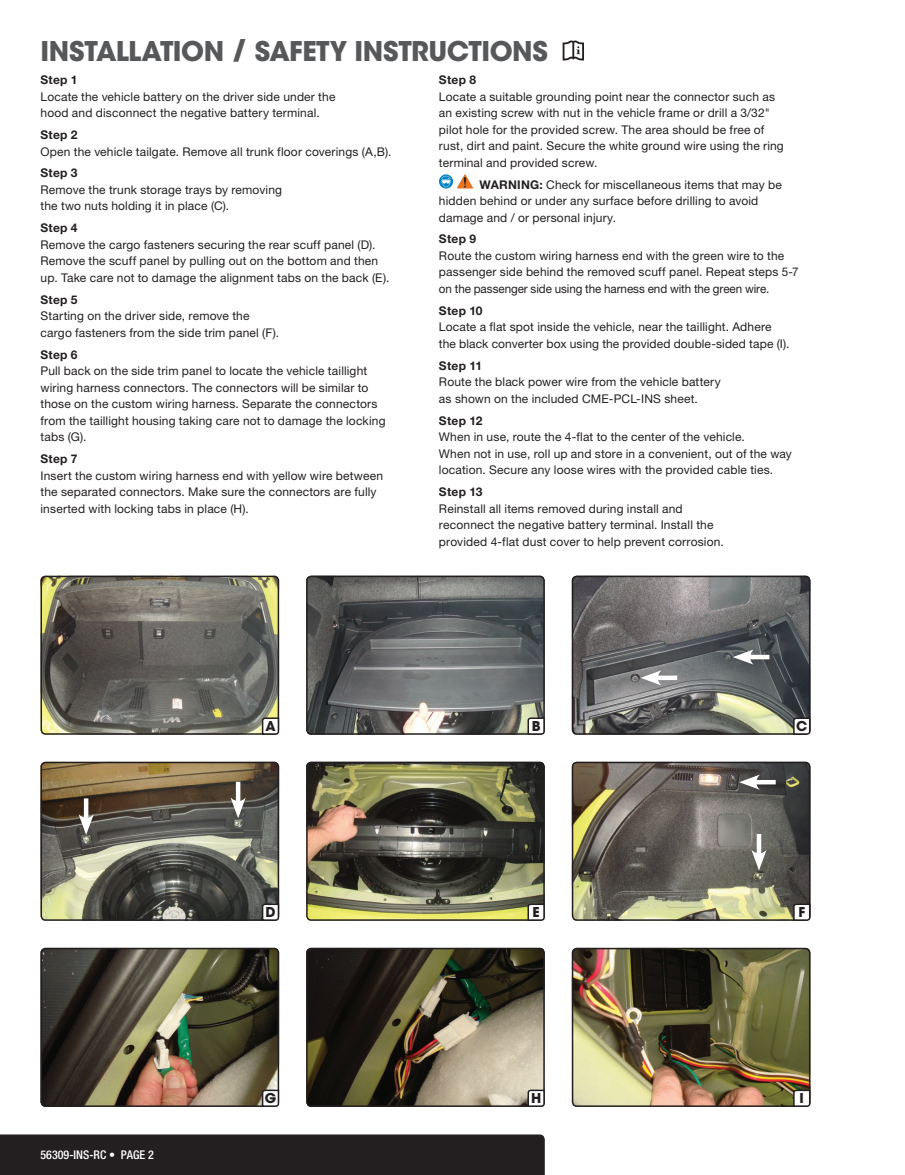
<style>
.page{position:relative;width:905px;height:1175px;background:#fff}
.page>*{position:absolute;margin:0;border:0;box-sizing:border-box;transform-origin:0 0}
.t1{font:700 27px "ITC Avant Garde Std";letter-spacing:-.015em;color:#57585a}
.t2{font:700 13.5px "ITC Avant Garde Std";color:#231f20}
.t3{font:12px/16.5px "Helvetica Neue LT Std";letter-spacing:.01em;color:#231f20}
.t4{font:700 12px "Helvetica Neue LT Std";letter-spacing:.025em;color:#231f20}
.t5{font:500 condensed 12px "Helvetica Neue LT Std";color:#fff}
.s1{font-weight:700}
</style>
<div class="page">
<img style="left:41px;top:578px;width:235px;height:156px">
<div style="left:40px;top:575px;width:239px;height:159px;border:2px solid #231f20;border-radius:4px"></div>
<img style="left:307px;top:578px;width:234px;height:156px">
<div style="left:306px;top:575px;width:238px;height:159px;border:2px solid #231f20;border-radius:4px"></div>
<img style="left:574px;top:578px;width:233px;height:153px">
<div style="left:571px;top:575px;width:239px;height:159px;border:2px solid #231f20;border-radius:4px"></div>
<img style="left:41px;top:764px;width:235px;height:156px">
<div style="left:40px;top:761px;width:239px;height:159px;border:2px solid #231f20;border-radius:4px"></div>
<img style="left:306px;top:764px;width:235px;height:156px">
<div style="left:306px;top:761px;width:238px;height:159px;border:2px solid #231f20;border-radius:4px"></div>
<img style="left:574px;top:764px;width:233px;height:153px">
<div style="left:571px;top:761px;width:239px;height:159px;border:2px solid #231f20;border-radius:4px"></div>
<img style="left:41px;top:950px;width:235px;height:156px">
<div style="left:40px;top:947px;width:239px;height:159px;border:2px solid #231f20;border-radius:4px"></div>
<img style="left:306px;top:950px;width:235px;height:156px">
<div style="left:306px;top:947px;width:238px;height:159px;border:2px solid #231f20;border-radius:4px"></div>
<img style="left:574px;top:950px;width:233px;height:153px">
<div style="left:571px;top:947px;width:239px;height:159px;border:2px solid #231f20;border-radius:4px"></div>
<svg style="left:261px;top:716px;width:19px;height:19px"></svg>
<svg style="left:526px;top:716px;width:19px;height:19px"></svg>
<svg style="left:526px;top:1088px;width:19px;height:19px"></svg>
<svg style="left:792px;top:716px;width:19px;height:19px"></svg>
<svg style="left:261px;top:902px;width:19px;height:19px"></svg>
<svg style="left:261px;top:1088px;width:19px;height:19px"></svg>
<svg style="left:792px;top:1088px;width:19px;height:19px"></svg>
<svg style="left:526px;top:902px;width:19px;height:19px"></svg>
<svg style="left:792px;top:902px;width:19px;height:19px"></svg>
<svg style="left:562px;top:41px;width:22px;height:19px"></svg>
<div style="left:653px;top:675px;width:24px;height:5px;background:#fff"></div>
<svg style="left:640px;top:670px;width:21px;height:15px"></svg>
<hr style="left:745px;top:655px;width:24px;height:4px;background:#fff">
<svg style="left:732px;top:649px;width:21px;height:15px"></svg>
<hr style="left:751px;top:780px;width:24px;height:4px;background:#fff">
<svg style="left:739px;top:774px;width:21px;height:15px"></svg>
<div style="left:756px;top:834px;width:5px;height:24px;background:#fff"></div>
<svg style="left:751px;top:849px;width:15px;height:21px"></svg>
<hr style="left:84px;top:798px;width:4px;height:24px;background:#fff">
<svg style="left:79px;top:814px;width:15px;height:21px"></svg>
<hr style="left:236px;top:781px;width:4px;height:24px;background:#fff">
<svg style="left:230px;top:797px;width:16px;height:21px"></svg>
<svg style="left:457px;top:174px;width:16px;height:14px"></svg>
<svg style="left:439px;top:174px;width:14px;height:14px"></svg>
<svg style="left:441px;top:176px;width:10px;height:11px"></svg>
<div style="left:0;top:1134px;width:544px;height:40px;background:#231f20"></div>
<h1 class="t1" style="left:40px;top:33px;width:509px">INSTALLATION / SAFETY INSTRUCTIONS</h1>
<p class="t4" style="left:40px;top:72px;width:39px">Step 1</p>
<p class="t3" style="left:40px;top:88px;width:296px">Locate the vehicle battery on the driver side under the hood and disconnect the negative battery terminal.</p>
<p class="t4" style="left:40px;top:127px;width:39px">Step 2</p>
<p class="t3" style="left:40px;top:143px;width:352px">Open the vehicle tailgate. Remove all trunk floor coverings (A,B).</p>
<p class="t4" style="left:40px;top:166px;width:39px">Step 3</p>
<p class="t3" style="left:40px;top:181px;width:243px">Remove the trunk storage trays by removing the two nuts holding it in place (C).</p>
<p class="t4" style="left:40px;top:221px;width:39px">Step 4</p>
<p class="t3" style="left:40px;top:236px;width:350px">Remove the cargo fasteners securing the rear scuff panel (D).<br>Remove the scuff panel by pulling out on the bottom and then up. Take care not to damage the alignment tabs on the back (E).</p>
<p class="t4" style="left:40px;top:292px;width:39px">Step 5</p>
<p class="t3" style="left:40px;top:307px;width:240px">Starting on the driver side, remove the cargo fasteners from the side trim panel (F).</p>
<p class="t4" style="left:40px;top:347px;width:39px">Step 6</p>
<p class="t3" style="left:40px;top:362px;width:346px">Pull back on the side trim panel to locate the vehicle taillight wiring harness connectors. The connectors will be similar to those on the custom wiring harness. Separate the connectors from the taillight housing taking care not to damage the locking tabs (G).</p>
<p class="t4" style="left:40px;top:451px;width:39px">Step 7</p>
<p class="t3" style="left:40px;top:467px;width:344px">Insert the custom wiring harness end with yellow wire between the separated connectors. Make sure the connectors are fully inserted with locking tabs in place (H).</p>
<p class="t4" style="left:439px;top:72px;width:39px">Step 8</p>
<p class="t3" style="left:439px;top:88px;width:346px">Locate a suitable grounding point near the connector such as an existing screw with nut in the vehicle frame or drill a 3/32" pilot hole for the provided screw. The area should be free of rust, dirt and paint. Secure the white ground wire using the ring terminal and provided screw.</p>
<p class="t3" style="left:439px;top:176px;width:344px;text-indent:40px"><span class="s1">WARNING:</span> Check for miscellaneous items that may be hidden behind or under any surface before drilling to avoid damage and / or personal injury.</p>
<p class="t4" style="left:439px;top:232px;width:39px">Step 9</p>
<p class="t3" style="left:439px;top:247px;width:361px">Route the custom wiring harness end with the green wire to the passenger side behind the removed scuff panel. Repeat steps 5-7 on the passenger side using the harness end with the green wire.</p>
<p class="t4" style="left:439px;top:303px;width:45px">Step 10</p>
<p class="t3" style="left:439px;top:319px;width:352px">Locate a flat spot inside the vehicle, near the taillight. Adhere the black converter box using the provided double-sided tape (I).</p>
<p class="t4" style="left:439px;top:358px;width:45px">Step 11</p>
<p class="t3" style="left:439px;top:373px;width:283px">Route the black power wire from the vehicle battery as shown on the included CME-PCL-INS sheet.</p>
<p class="t4" style="left:439px;top:413px;width:45px">Step 12</p>
<p class="t3" style="left:439px;top:428px;width:354px">When in use, route the 4-flat to the center of the vehicle.<br>When not in use, roll up and store in a convenient, out of the way location. Secure any loose wires with the provided cable ties.</p>
<p class="t4" style="left:439px;top:484px;width:45px">Step 13</p>
<p class="t3" style="left:439px;top:500px;width:286px">Reinstall all items removed during install and reconnect the negative battery terminal. Install the provided 4-flat dust cover to help prevent corrosion.</p>
<p class="t2" style="left:265px;top:717px;width:12px">A</p>
<p class="t2" style="left:531px;top:717px;width:10px">B</p>
<p class="t2" style="left:796px;top:717px;width:13px">C</p>
<p class="t2" style="left:265px;top:903px;width:12px">D</p>
<p class="t2" style="left:532px;top:903px;width:9px">E</p>
<p class="t2" style="left:798px;top:903px;width:8px">F</p>
<p class="t5" style="left:40px;top:1147px;width:115px">56309-INS-RC • PAGE 2</p>
<p class="t2" style="left:265px;top:1089px;width:13px">G</p>
<p class="t2" style="left:799px;top:1089px;width:6px">I</p>
<p class="t2" style="left:531px;top:1089px;width:12px">H</p>
</div>
